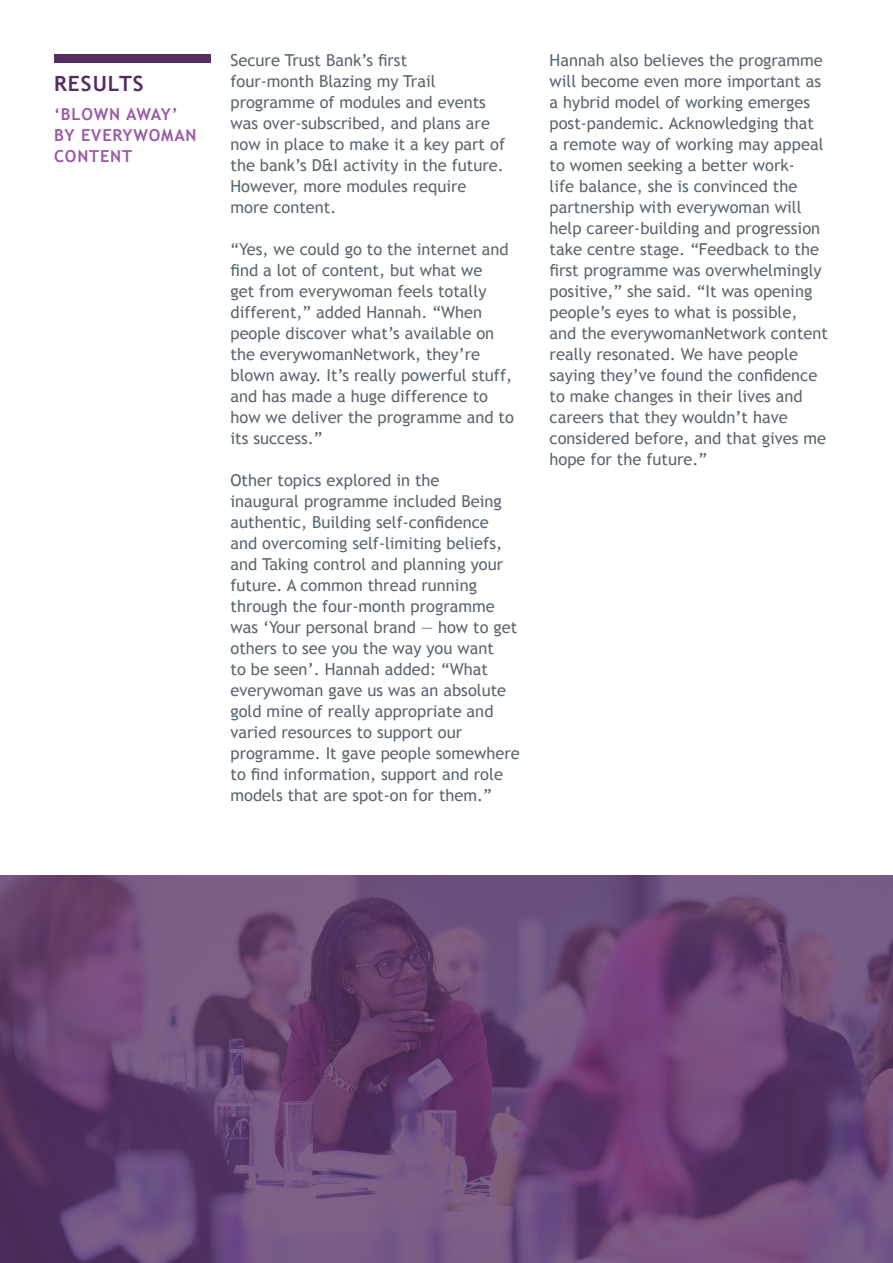
<style>
.page{position:relative;width:893px;height:1263px;background:#fff}
.page>*{position:absolute;margin:0;border:0;box-sizing:border-box;transform-origin:0 0}
.t1{font:700 21px "Trebuchet MS";letter-spacing:.05em;color:#552d60}
.t2{font:16.5px/21px "Trebuchet MS";color:#5a6671}
.t3{font:700 16.5px/21px "Trebuchet MS";letter-spacing:.05em;color:#9b5ba5}
</style>
<div class="page">
<div style="left:54px;top:54px;width:157px;height:9px;background:#552d60"></div>
<svg style="left:0;top:875px;width:893px;height:388px;background:#694775"></svg>
<p class="t1" style="left:54px;top:70px;width:91px">RESULTS</p>
<p class="t3" style="left:54px;top:104px;width:144px">‘BLOWN AWAY’<br>BY EVERYWOMAN<br>CONTENT</p>
<p class="t2" style="left:230px;top:50px;width:276px">Secure Trust Bank’s first<br>four-month Blazing my Trail programme of modules and events was over-subscribed, and plans are now in place to make it a key part of the bank’s D&amp;I activity in the future.<br>However, more modules require more content.</p>
<p class="t2" style="left:230px;top:239px;width:285px">“Yes, we could go to the internet and find a lot of content, but what we<br>get from everywoman feels totally different,” added Hannah. “When people discover what’s available on the everywomanNetwork, they’re blown away. It’s really powerful stuff, and has made a huge difference to how we deliver the programme and to its success.”</p>
<p class="t2" style="left:230px;top:470px;width:291px">Other topics explored in the<br>inaugural programme included Being authentic, Building self-confidence and overcoming self-limiting beliefs, and Taking control and planning your future. A common thread running through the four-month programme was ‘Your personal brand — how to get others to see you the way you want<br>to be seen’. Hannah added: “What everywoman gave us was an absolute gold mine of really appropriate and varied resources to support our programme. It gave people somewhere to find information, support and role models that are spot-on for them.”</p>
<p class="t2" style="left:550px;top:50px;width:280px">Hannah also believes the programme will become even more important as a hybrid model of working emerges post-pandemic. Acknowledging that<br>a remote way of working may appeal to women seeking a better work-<br>life balance, she is convinced the partnership with everywoman will help career-building and progression take centre stage. “Feedback to the first programme was overwhelmingly positive,” she said. “It was opening people’s eyes to what is possible, and the everywomanNetwork content really resonated. We have people saying they’ve found the confidence to make changes in their lives and careers that they wouldn’t have considered before, and that gives me hope for the future.”</p>
</div>
